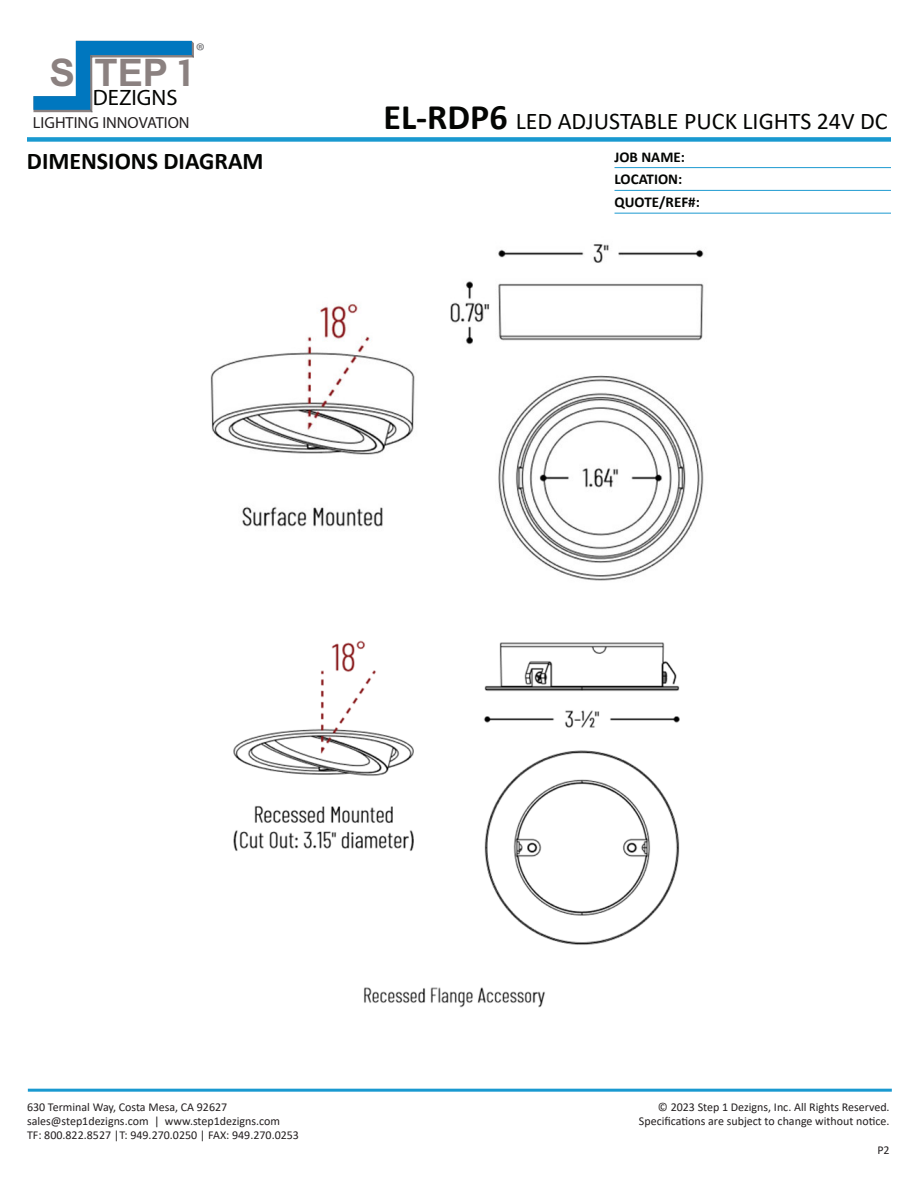
<style>
.page{position:relative;width:918px;height:1188px;background:#fff}
.page>*{position:absolute;margin:0;border:0;box-sizing:border-box;transform-origin:0 0}
.t1{font:700 37.95px "Arial";color:#8b8180}
.t2{font:24px "Calibri";color:#040503}
.t3{font:700 24px "Calibri";color:#040503}
.t4{font:22.35px "Avenir Next";color:#040503}
.t5{font:21.45px "Avenir Next";color:#6c6d70}
.t6{font:16.05px "Avenir Next";color:#231f20}
.t7{font:700 15px "Calibri";color:#040503}
.t8{font:12px "Calibri";color:#231f20}
.s1{font-family:"COUTURE"}
.s2{font-weight:700;font-size:36px}
</style>
<div class="page">
<svg style="left:33px;top:41px;width:161px;height:72px"></svg>
<img style="left:210px;top:244px;width:494px;height:337px">
<img style="left:233px;top:640px;width:447px;height:368px">
<hr style="left:28px;top:1089px;width:864px;height:3px;background:#1999d0">
<div style="left:27px;top:137px;width:864px;height:5px;background:#1999d0"></div>
<hr style="left:615px;top:167px;width:276px;height:1px;background:#1c99d0">
<hr style="left:615px;top:190px;width:276px;height:1px;background:#1c99d0">
<hr style="left:615px;top:213px;width:276px;height:1px;background:#1c99d0">
<p class="t1" style="left:50px;top:46px;width:142px">S TEP <span class="s1">1</span></p>
<p class="t4" style="left:93px;top:84px;width:86px">DEZIGNS</p>
<p class="t6" style="left:33px;top:113px;width:158px">LIGHTING INNOVATION</p>
<p class="t5" style="left:196px;top:38px;width:11px">®</p>
<p class="t3" style="left:27px;top:144px;width:238px">DIMENSIONS DIAGRAM</p>
<p class="t2" style="left:383px;top:105px;width:506px"><span class="s2">EL-RDP6</span> LED ADJUSTABLE PUCK LIGHTS 24V DC</p>
<p class="t7" style="left:615px;top:146px;width:72px">JOB NAME:</p>
<p class="t7" style="left:615px;top:169px;width:69px">LOCATION:</p>
<p class="t7" style="left:615px;top:192px;width:87px">QUOTE/REF#:</p>
<p class="t8" style="left:27px;top:1098px;width:202px">630 Terminal Way, Costa Mesa, CA 92627</p>
<p class="t8" style="left:27px;top:1113px;width:255px">sales@step1dezigns.com | www.step1dezigns.com</p>
<p class="t8" style="left:27px;top:1127px;width:274px">TF: 800.822.8527 |T: 949.270.0250 | FAX: 949.270.0253</p>
<p class="t8" style="left:658px;top:1098px;width:233px">© 2023 Step 1 Dezigns, Inc. All Rights Reserved.</p>
<p class="t8" style="left:639px;top:1113px;width:252px">Specifications are subject to change without notice.</p>
<p class="t8" style="left:877px;top:1141px;width:14px">P2</p>
</div>
